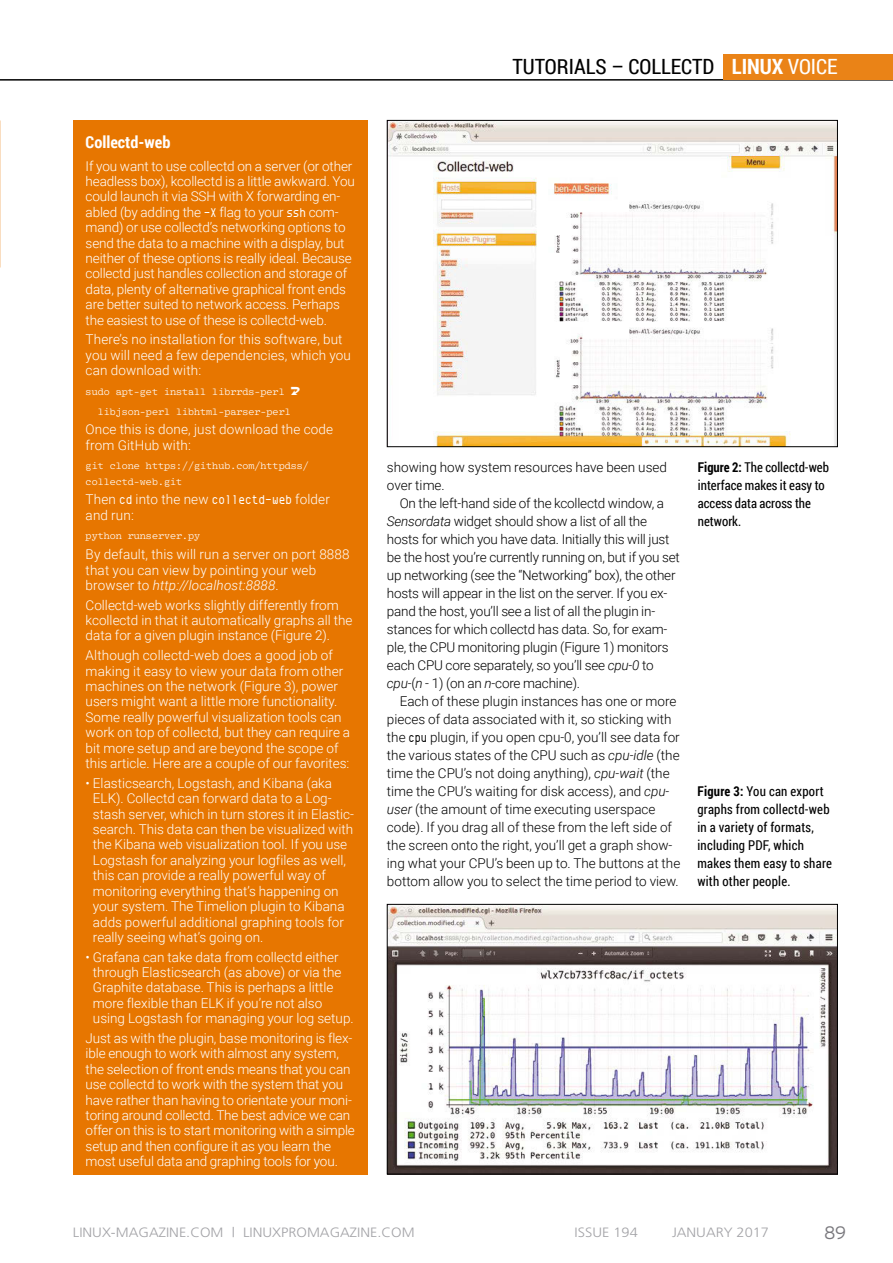
<style>
.page{position:relative;width:893px;height:1263px;background:#fff}
.page>*{position:absolute;margin:0;border:0;box-sizing:border-box;transform-origin:0 0}
.t1{font:21px "Roboto Condensed";color:#000}
.t2{font:300 18px "Interstate";color:#79787d}
.t3{font:700 16.5px "Roboto Condensed";color:#fff}
.t4{font:300 13.5px/15.5px "Roboto";color:#fff}
.t5{font:300 13.5px/18px "Roboto";letter-spacing:-.005em;color:#000}
.t6{font:13.5px/18px "Roboto Condensed";letter-spacing:.02em;color:#000;scale:.95 1}
.t7{font:13.5px/18px "Roboto Condensed";color:#000;scale:.95 1}
.t8{font:300 13.5px "Frutiger";color:#a3a3a7;scale:1.08 1}
.t9{font:8.85px/15.5px "Fantabular MVB";letter-spacing:.01em;color:#fff;scale:.96 1}
.s1{font-family:"Envy Code R";font-weight:400;font-size:12.75px}
.s2{font-style:italic}
.s3{font-weight:700;color:#fff}
.s4{color:#fff}
.s5{font-weight:700}
</style>
<div class="page">
<hr style="left:0;top:79px;width:893px;height:1px;background:#000">
<img style="left:389px;top:122px;width:447px;height:323px">
<div style="left:387px;top:120px;width:451px;height:327px;border:1px solid #000"></div>
<div style="left:73px;top:120px;width:295px;height:1055px;background:#e77600"></div>
<img style="left:389px;top:906px;width:447px;height:266px">
<div style="left:387px;top:904px;width:451px;height:270px;border:1px solid #000"></div>
<div style="left:723px;top:54px;width:170px;height:25px;background:#ea8317"></div>
<p class="t3" style="left:86px;top:131px;width:86px">Collectd-web</p>
<p class="t4" style="left:86px;top:157px;width:271px">If you want to use collectd on a server (or other headless box), kcollectd is a little awkward. You could launch it via SSH with X forwarding en&shy;abled (by adding the <span class="s1">‑X</span> flag to your <span class="s1">ssh</span> com&shy;mand) or use collectd’s networking options to send the data to a machine with a display, but neither of these options is really ideal. Because collectd just handles collection and storage of data, plenty of alternative graphical front ends are better suited to network access. Perhaps the easiest to use of these is collectd-web.</p>
<p class="t4" style="left:86px;top:331px;width:267px">There’s no installation for this software, but you will need a few dependencies, which you can download with:</p>
<p class="t9" style="left:86px;top:384px;width:209px">sudo apt‑get install librrds‑perl</p>
<p class="t9" style="left:98px;top:404px;width:202px">libjson‑perl libhtml‑parser‑perl</p>
<p class="t4" style="left:86px;top:421px;width:249px">Once this is done, just download the code from GitHub with:</p>
<p class="t9" style="left:86px;top:458px;width:234px">git clone https://github.com/httpdss/ collectd‑web.git</p>
<p class="t4" style="left:86px;top:491px;width:246px">Then <span class="s1">cd</span> into the new <span class="s1">collectd‑web</span> folder and run:</p>
<p class="t9" style="left:86px;top:529px;width:121px">python runserver.py</p>
<p class="t4" style="left:86px;top:546px;width:266px">By default, this will run a server on port 8888 that you can view by pointing your web browser to <span class="s2">http://localhost:8888</span>.</p>
<p class="t4" style="left:86px;top:597px;width:268px">Collectd-web works slightly differently from kcollectd in that it automatically graphs all the data for a given plugin instance (Figure 2).</p>
<p class="t4" style="left:86px;top:647px;width:266px">Although collectd-web does a good job of making it easy to view your data from other machines on the network (Figure 3), power users might want a little more functionality.<br>Some really powerful visualization tools can work on top of collectd, but they can require a bit more setup and are beyond the scope of this article. Here are a couple of our favorites:</p>
<p class="t4" style="left:93px;top:775px;width:263px;text-indent:-7px">• Elasticsearch, Logstash, and Kibana (aka ELK). Collectd can forward data to a Log&shy;stash server, which in turn stores it in Elastic&shy;search. This data can then be visualized with the Kibana web visualization tool. If you use Logstash for analyzing your logfiles as well, this can provide a really powerful way of monitoring everything that’s happening on your system. The Timelion plugin to Kibana adds powerful additional graphing tools for really seeing what’s going on.</p>
<p class="t4" style="left:93px;top:948px;width:262px;text-indent:-7px">• Grafana can take data from collectd either through Elasticsearch (as above) or via the Graphite database. This is perhaps a little more flexible than ELK if you’re not also using Logstash for managing your log setup.</p>
<p class="t4" style="left:86px;top:1030px;width:271px">Just as with the plugin, base monitoring is flex&shy;ible enough to work with almost any system, the selection of front ends means that you can use collectd to work with the system that you have rather than having to orientate your moni&shy;toring around collectd. The best advice we can offer on this is to start monitoring with a simple setup and then configure it as you learn the most useful data and graphing tools for you.</p>
<h1 class="t1" style="left:512px;top:52px;width:327px">TUTORIALS – COLLECTD <span class="s3">LINUX</span> <span class="s4">VOICE</span></h1>
<p class="t5" style="left:387px;top:458px;width:282px">showing how system resources have been used over time.</p>
<p class="t5" style="left:387px;top:494px;width:294px;text-indent:13px">On the left-hand side of the kcollectd window, a <span class="s2">Sensordata</span> widget should show a list of all the hosts for which you have data. Initially this will just be the host you’re currently running on, but if you set up networking (see the “Networking” box), the other hosts will appear in the list on the server. If you ex&shy;pand the host, you’ll see a list of all the plugin in&shy;stances for which collectd has data. So, for exam&shy;ple, the CPU monitoring plugin (Figure 1) monitors each CPU core separately, so you’ll see <span class="s2">cpu-0</span> to <span class="s2">cpu-</span>(<span class="s2">n</span> - 1) (on an <span class="s2">n</span>-core machine).</p>
<p class="t5" style="left:387px;top:692px;width:295px;text-indent:13px">Each of these plugin instances has one or more pieces of data associated with it, so sticking with the <span class="s1">cpu</span> plugin, if you open cpu-0, you’ll see data for the various states of the CPU such as <span class="s2">cpu-idle</span> (the time the CPU’s not doing anything), <span class="s2">cpu-wait</span> (the time the CPU’s waiting for disk access), and <span class="s2">cpu&shy;user</span> (the amount of time executing userspace code). If you drag all of these from the left side of the screen onto the right, you’ll get a graph show&shy;ing what your CPU’s been up to. The buttons at the bottom allow you to select the time period to view.</p>
<p class="t7" style="left:698px;top:458px;width:139px"><span class="s5">Figure 2:</span> The collectd-web interface makes it easy to access data across the network.</p>
<p class="t6" style="left:697px;top:782px;width:143px"><span class="s5">Figure 3:</span> You can export graphs from collectd-web in a variety of formats, including PDF, which makes them easy to share with other people.</p>
<p class="t8" style="left:73px;top:1224px;width:318px">LINUX-MAGAZINE.COM | LINUXPROMAGAZINE.COM</p>
<p class="t8" style="left:575px;top:1224px;width:60px">ISSUE 194</p>
<p class="t8" style="left:672px;top:1224px;width:91px">JANUARY 2017</p>
<h2 class="t2" style="left:824px;top:1222px;width:24px">89</h2>
</div>
